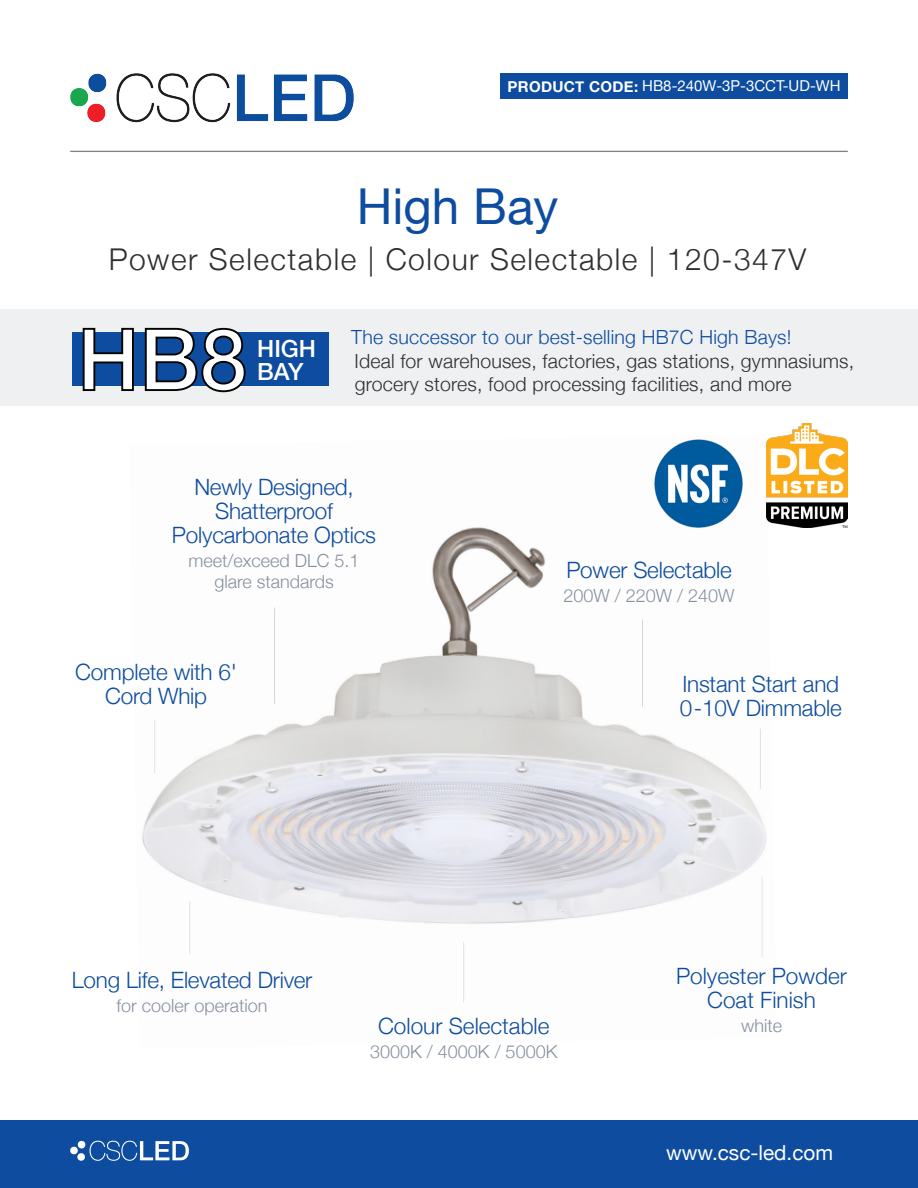
<style>
.page{position:relative;width:918px;height:1188px;background:#fff}
.page>*{position:absolute;margin:0;border:0;box-sizing:border-box;transform-origin:0 0}
.t1{font:500 85.8px "Helvetica Neue";color:#fff}
.t2{font:49.5px "Helvetica Neue";color:#0d4c9f}
.t3{font:300 30px "Helvetica Neue";letter-spacing:.05em;color:#2e2f2e}
.t4{font:500 23.7px "Helvetica Neue";color:#fff}
.t5{font:300 22.5px/24px "Helvetica Neue";letter-spacing:-.01em;color:#0d4c9f;text-align:center}
.t6{font:20.7px "Helvetica Neue";color:#fff}
.t7{font:300 19.5px/22.5px "Helvetica Neue";letter-spacing:.01em;color:#2e2f2e}
.t8{font:300 19.5px "Helvetica Neue";letter-spacing:.01em;color:#0d4c9f}
.t9{font:300 18px/21px "Helvetica Neue";color:#8891a0;text-align:center}
.t10{font:15px "Helvetica Neue";color:#fff}
.s1{font-weight:700}
</style>
<div class="page">
<img style="left:142px;top:441px;width:625px;height:483px">
<div style="left:0;top:1120px;width:918px;height:68px;background:#0d4c9f"></div>
<svg style="left:90px;top:1141px;width:99px;height:20px"></svg>
<div style="left:78px;top:1141px;width:7px;height:7px;background:#fff;border-radius:4px"></div>
<div style="left:77px;top:1153px;width:8px;height:8px;background:#fff;border-radius:4px"></div>
<div style="left:70px;top:1147px;width:8px;height:7px;background:#fff;border-radius:4px"></div>
<img style="left:70px;top:73px;width:284px;height:50px">
<div style="left:500px;top:74px;width:348px;height:25px;background:#0d4c9f"></div>
<hr style="left:70px;top:151px;width:778px;height:1px;background:#818183">
<div style="left:0;top:309px;width:918px;height:97px;background:#eff0f2"></div>
<img style="left:767px;top:423px;width:81px;height:105px">
<hr style="left:761px;top:874px;width:4px;height:84px;background:#fff;opacity:.75">
<hr style="left:462px;top:941px;width:3px;height:62px;background:#fff;opacity:.75">
<hr style="left:188px;top:898px;width:3px;height:57px;background:#fff;opacity:.75">
<hr style="left:758px;top:728px;width:3px;height:61px;background:#fff;opacity:.75">
<div style="left:73px;top:333px;width:256px;height:53px;background:#0d4c9f"></div>
<hr style="left:640px;top:618px;width:3px;height:90px;background:#fff;opacity:.75">
<hr style="left:153px;top:717px;width:3px;height:57px;background:#fff;opacity:.75">
<hr style="left:272px;top:606px;width:3px;height:99px;background:#fff;opacity:.75">
<img style="left:654px;top:439px;width:90px;height:90px">
<p class="t10" style="left:508px;top:75px;width:335px"><span class="s1">PRODUCT CODE:</span> HB8-240W-3P-3CCT-UD-WH</p>
<p class="t2" style="left:357px;top:170px;width:203px">High Bay</p>
<p class="t3" style="left:109px;top:235px;width:699px">Power Selectable | Colour Selectable | 120-347V</p>
<p class="t1" style="left:77px;top:291px;width:171px">HB8</p>
<p class="t4" style="left:257px;top:330px;width:60px">HIGH</p>
<p class="t4" style="left:257px;top:352px;width:48px">BAY</p>
<p class="t8" style="left:351px;top:321px;width:442px">The successor to our best-selling HB7C High Bays!</p>
<p class="t7" style="left:355px;top:349px;width:501px">Ideal for warehouses, factories, gas stations, gymnasiums, grocery stores, food processing facilities, and more</p>
<p class="t5" style="left:172px;top:473px;width:206px">Newly Designed,<br>Shatterproof<br>Polycarbonate Optics</p>
<p class="t9" style="left:189px;top:549px;width:173px">meet/exceed DLC 5.1 glare standards</p>
<p class="t5" style="left:75px;top:659px;width:163px">Complete with 6'<br>Cord Whip</p>
<p class="t5" style="left:72px;top:966px;width:242px">Long Life, Elevated Driver</p>
<p class="t9" style="left:117px;top:994px;width:153px">for cooler operation</p>
<p class="t5" style="left:566px;top:556px;width:167px">Power Selectable</p>
<p class="t9" style="left:564px;top:584px;width:173px">200W / 220W / 240W</p>
<p class="t5" style="left:680px;top:670px;width:163px;text-align:left">Instant Start and<br>0-10V Dimmable</p>
<p class="t5" style="left:676px;top:962px;width:172px">Polyester Powder<br>Coat Finish</p>
<p class="t5" style="left:378px;top:1012px;width:173px">Colour Selectable</p>
<p class="t9" style="left:741px;top:1014px;width:43px">white</p>
<p class="t9" style="left:370px;top:1040px;width:189px">3000K / 4000K / 5000K</p>
<p class="t6" style="left:666px;top:1138px;width:169px">www.csc-led.com</p>
</div>
